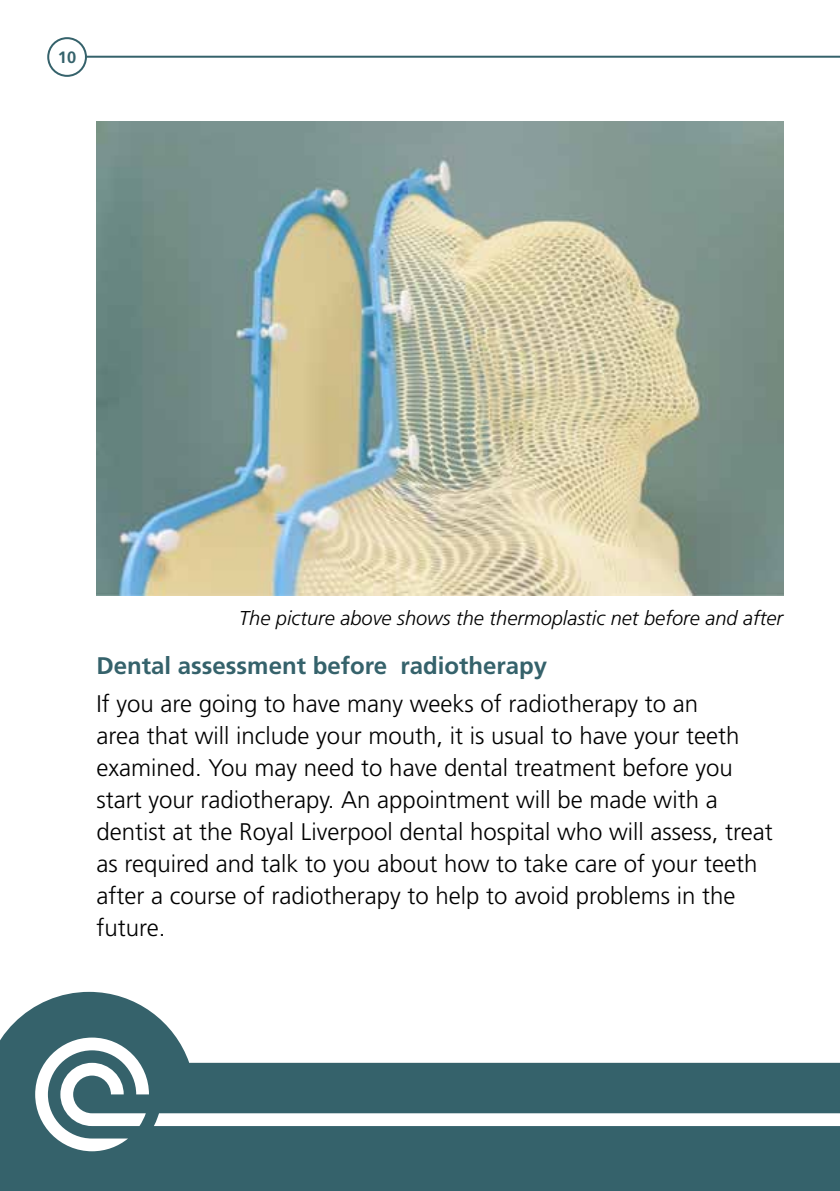
<style>
.page{position:relative;width:840px;height:1191px;background:#fff}
.page>*{position:absolute;margin:0;border:0;box-sizing:border-box;transform-origin:0 0}
.t1{font:300 24px/32px "Frutiger";color:#000}
.t2{font:700 24px "Frutiger";color:#35626b}
.t3{font:italic 300 20px "Frutiger";color:#000}
.t4{font:700 16.4px "Frutiger";color:#35626b}
</style>
<div class="page">
<svg style="left:0;top:992px;width:839px;height:199px;fill:#35626b"></svg>
<hr style="left:67px;top:56px;width:772px;height:2px;background:#35626b">
<div style="left:48px;top:38px;width:38px;height:38px;background:#fff;border-radius:50%"></div>
<div style="left:47px;top:37px;width:40px;height:40px;border:2px solid #35626b;border-radius:50%"></div>
<svg style="left:35px;top:1037px;width:804px;height:114px"></svg>
<img style="left:96px;top:121px;width:686px;height:474px">
<p class="t4" style="left:58px;top:48px;width:20px">10</p>
<p class="t3" style="left:239px;top:606px;width:545px">The picture above shows the thermoplastic net before and after</p>
<p class="t2" style="left:96px;top:651px;width:452px">Dental assessment before radiotherapy</p>
<p class="t1" style="left:96px;top:687px;width:677px">If you are going to have many weeks of radiotherapy to an<br>area that will include your mouth, it is usual to have your teeth examined. You may need to have dental treatment before you start your radiotherapy. An appointment will be made with a dentist at the Royal Liverpool dental hospital who will assess, treat as required and talk to you about how to take care of your teeth after a course of radiotherapy to help to avoid problems in the future.</p>
</div>
